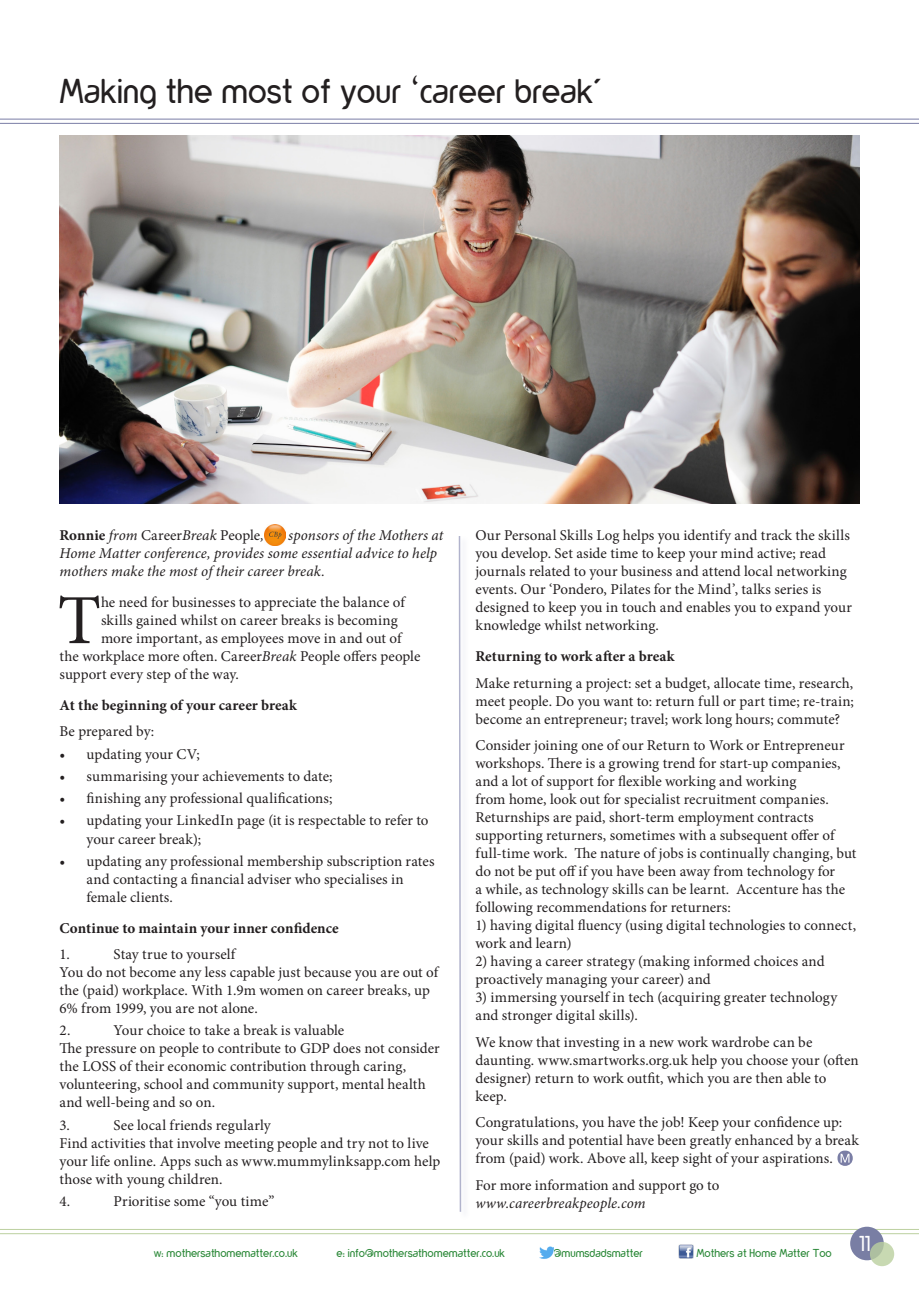
<style>
.page{position:relative;width:919px;height:1289px;background:#fff}
.page>*{position:absolute;margin:0;border:0;box-sizing:border-box;transform-origin:0 0}
.t1{font:70.35px "Minion Pro";color:#231f20}
.t2{font:36px "yorkville";color:#231f20}
.t3{font:22.5px "yorkville";color:#fff}
.t4{font:15px/18px "Minion Pro";color:#231f20}
.t5{font:italic 15px/18px "Minion Pro";letter-spacing:.005em;color:#231f20}
.t6{font:700 15px "Minion Pro";letter-spacing:.005em;color:#231f20}
.t7{font:12px "yorkville";color:#298736}
.s1{font-weight:700}
.s2{font-style:italic}
</style>
<div class="page">
<hr style="left:0;top:119px;width:918px;height:1px;background:#7a7ea6">
<hr style="left:0;top:123px;width:918px;height:1px;background:#7a7ea6">
<hr style="left:0;top:1229px;width:918px;height:1px;background:#bcd09f">
<hr style="left:0;top:1233px;width:918px;height:1px;background:#bcd09f">
<div style="left:850px;top:1226px;width:33px;height:34px;background:#797ea4;border-radius:50%"></div>
<svg style="left:869px;top:1241px;width:25px;height:25px"></svg>
<svg style="left:837px;top:1150px;width:15px;height:15px"></svg>
<div style="left:458px;top:536px;width:12px;height:684px;background:#f9f9fb"></div>
<svg style="left:458px;top:536px;width:4px;height:676px"></svg>
<img style="left:539px;top:1246px;width:15px;height:12px">
<img style="left:678px;top:1244px;width:15px;height:14px">
<img style="left:59px;top:136px;width:800px;height:368px">
<img style="left:264px;top:524px;width:22px;height:21px">
<h2 class="t2" style="left:60px;top:71px;width:542px">Making the most of your ‘career break’</h2>
<p class="t5" style="left:60px;top:526px;width:385px;text-indent:229px">sponsors of the Mothers at<br>Home Matter conference, provides some essential advice to help mothers make the most of their career break.</p>
<h1 class="t1" style="left:58px;top:573px;width:45px">T</h1>
<p class="t4" style="left:101px;top:593px;width:305px">he need for businesses to appreciate the balance of</p>
<p class="t4" style="left:60px;top:526px;width:206px"><span class="s1">Ronnie</span> <span class="s2">from</span> Career<span class="s2">Break</span> People<span class="s2">,</span></p>
<p class="t4" style="left:101px;top:611px;width:298px">skills gained whilst on career breaks is becoming</p>
<p class="t4" style="left:101px;top:629px;width:302px">more important, as employees move in and out of</p>
<p class="t4" style="left:60px;top:647px;width:362px">the workplace more often. Career<span class="s2">Break</span> People offers people</p>
<p class="t4" style="left:60px;top:665px;width:181px">support every step of the way.</p>
<p class="t6" style="left:60px;top:694px;width:239px">At the beginning of your career break</p>
<p class="t4" style="left:87px;top:720px;width:343px;line-height:22.2px;text-indent:-27px">Be prepared by:<br>updating your CV;<br>summarising your achievements to date;<br>finishing any professional qualifications;<br>updating your LinkedIn page (it is respectable to refer to</p>
<p class="t4" style="left:87px;top:827px;width:349px;line-height:22.2px">your career break);<br>updating any professional membership subscription rates</p>
<p class="t4" style="left:87px;top:870px;width:318px">and contacting a financial adviser who specialises in female clients.</p>
<p class="t6" style="left:60px;top:917px;width:281px">Continue to maintain your inner confidence</p>
<p class="t4" style="left:60px;top:945px;width:12px">1.</p>
<p class="t4" style="left:60px;top:945px;width:380px;text-indent:54px">Stay true to yourself<br>You do not become any less capable just because you are out of the (paid) workplace. With 1.9m women on career breaks, up 6% from 1999, you are not alone.</p>
<p class="t4" style="left:60px;top:1021px;width:12px">2.</p>
<p class="t4" style="left:60px;top:1021px;width:381px;text-indent:54px">Your choice to take a break is valuable<br>The pressure on people to contribute to GDP does not consider the LOSS of their economic contribution through caring, volunteering, school and community support, mental health and well-being and so on.</p>
<p class="t4" style="left:60px;top:1115px;width:12px">3.</p>
<p class="t4" style="left:60px;top:1115px;width:382px;text-indent:54px">See local friends regularly<br>Find activities that involve meeting people and try not to live your life online. Apps such as www.mummylinksapp.com help those with young children.</p>
<p class="t4" style="left:60px;top:1192px;width:12px">4.</p>
<p class="t4" style="left:114px;top:1192px;width:162px">Prioritise some “you time”</p>
<p class="t4" style="left:475px;top:526px;width:378px">Our Personal Skills Log helps you identify and track the skills you develop. Set aside time to keep your mind active; read journals related to your business and attend local networking events. Our ‘Pondero, Pilates for the Mind’, talks series is designed to keep you in touch and enables you to expand your knowledge whilst networking.</p>
<p class="t6" style="left:475px;top:645px;width:201px">Returning to work after a break</p>
<p class="t4" style="left:475px;top:674px;width:380px;text-align:justify">Make returning a project: set a budget, allocate time, research, meet people. Do you want to: return full or part time; re-train; become an entrepreneur; travel; work long hours; commute?</p>
<p class="t4" style="left:475px;top:736px;width:382px">Consider joining one of our Return to Work or Entrepreneur workshops. There is a growing trend for start-up companies, and a lot of support for flexible working and working<br>from home, look out for specialist recruitment companies.<br>Returnships are paid, short-term employment contracts supporting returners, sometimes with a subsequent offer of full-time work. The nature of jobs is continually changing, but do not be put off if you have been away from technology for<br>a while, as technology skills can be learnt. Accenture has the following recommendations for returners:</p>
<p class="t4" style="left:475px;top:916px;width:382px">1) having digital fluency (using digital technologies to connect, work and learn)</p>
<p class="t4" style="left:475px;top:952px;width:351px">2) having a career strategy (making informed choices and proactively managing your career) and</p>
<p class="t4" style="left:475px;top:988px;width:363px">3) immersing yourself in tech (acquiring greater technology and stronger digital skills).</p>
<p class="t4" style="left:475px;top:1033px;width:384px">We know that investing in a new work wardrobe can be daunting. www.smartworks.org.uk help you choose your (often designer) return to work outfit, which you are then able to keep.</p>
<p class="t4" style="left:475px;top:1113px;width:385px">Congratulations, you have the job! Keep your confidence up: your skills and potential have been greatly enhanced by a break from (paid) work. Above all, keep sight of your aspirations.</p>
<p class="t4" style="left:475px;top:1176px;width:245px">For more information and support go to</p>
<p class="t5" style="left:475px;top:1194px;width:172px">www.careerbreakpeople.com</p>
<p class="t7" style="left:154px;top:1246px;width:145px">w: mothersathomematter.co.uk</p>
<p class="t7" style="left:336px;top:1246px;width:170px">e: info@mothersathomematter.co.uk</p>
<p class="t7" style="left:552px;top:1246px;width:91px">@mumsdadsmatter</p>
<p class="t7" style="left:696px;top:1246px;width:137px">Mothers at Home Matter Too</p>
<h3 class="t3" style="left:859px;top:1230px;width:13px">11</h3>
</div>
